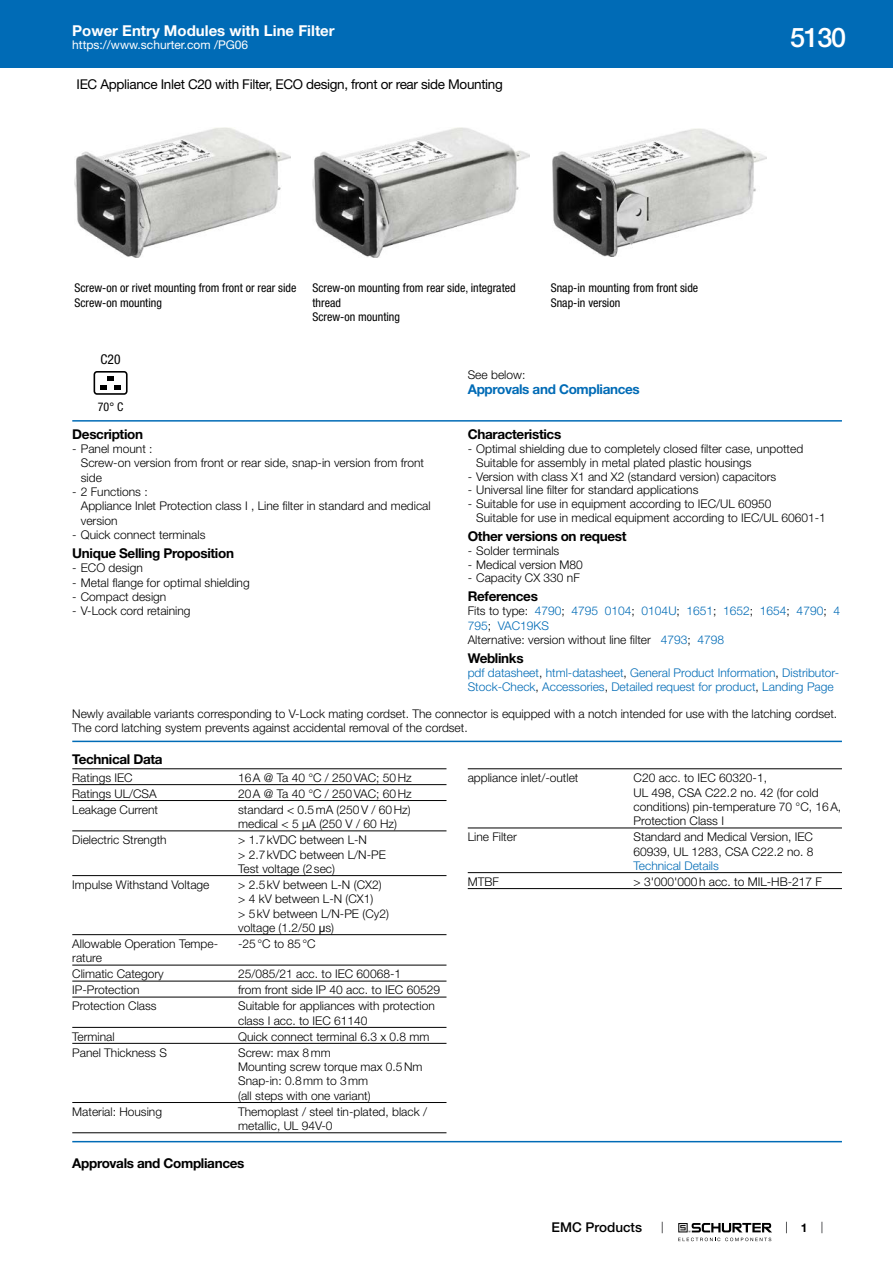
<style>
.page{position:relative;width:893px;height:1263px;background:#fff}
.page>*{position:absolute;margin:0;border:0;box-sizing:border-box;transform-origin:0 0}
.t1{font:500 27px "Helvetica Neue LT";color:#fff}
.t2{font:700 15px "Helvetica Neue LT";color:#fff}
.t3{font:700 13.5px "Helvetica Neue LT";letter-spacing:-.025em;color:#000}
.t4{font:13.5px "Helvetica Neue LT";letter-spacing:-.025em;color:#000}
.t5{font:700 13.5px "Helvetica Neue LT";letter-spacing:-.025em;color:#006bb6}
.t6{font:500 13.5px "Helvetica Neue LT";color:#000}
.t7{font:condensed 13.5px "Helvetica Neue LT";color:#000}
.t8{font:300 12px/14.4px "Helvetica Neue LT";color:#000}
.t9{font:condensed 12px/14.4px "Helvetica Neue LT";color:#000}
.t10{font:300 12px/14.4px "Helvetica Neue LT";color:#006bb6}
.t11{font:12px "Helvetica Neue LT";color:#fff}
.t12{font:700 12px "Helvetica Neue LT";color:#000}
.s1{color:#006bb6}
.s2{color:#000}
.s3{font-family:"Arial Unicode MS";font-weight:400}
</style>
<div class="page">
<svg style="left:678px;top:1223px;width:94px;height:18px"></svg>
<div style="left:0;top:0;width:893px;height:68px;background:#006bb6"></div>
<img style="left:75px;top:127px;width:216px;height:131px">
<img style="left:313px;top:127px;width:216px;height:130px">
<img style="left:552px;top:128px;width:214px;height:129px">
<div style="left:94px;top:371px;width:34px;height:24px;border:2px solid #000;border-radius:3px"></div>
<svg style="left:100px;top:377px;width:21px;height:12px"></svg>
<hr style="left:72px;top:420px;width:770px;height:2px;background:#006bb6">
<hr style="left:72px;top:741px;width:770px;height:1px;background:#006bb6">
<hr style="left:72px;top:768px;width:374px;height:1px;background:#000">
<hr style="left:72px;top:784px;width:374px;height:1px;background:#000">
<hr style="left:72px;top:800px;width:374px;height:1px;background:#000">
<hr style="left:72px;top:830px;width:374px;height:1px;background:#000">
<hr style="left:72px;top:875px;width:374px;height:1px;background:#000">
<hr style="left:72px;top:934px;width:374px;height:1px;background:#000">
<hr style="left:72px;top:965px;width:374px;height:1px;background:#000">
<hr style="left:72px;top:981px;width:374px;height:1px;background:#000">
<hr style="left:72px;top:997px;width:374px;height:1px;background:#000">
<hr style="left:72px;top:1027px;width:374px;height:1px;background:#000">
<hr style="left:72px;top:1043px;width:374px;height:1px;background:#000">
<hr style="left:72px;top:1102px;width:374px;height:1px;background:#000">
<hr style="left:72px;top:1132px;width:374px;height:1px;background:#000">
<hr style="left:468px;top:768px;width:374px;height:1px;background:#000">
<hr style="left:468px;top:827px;width:374px;height:1px;background:#000">
<hr style="left:468px;top:872px;width:374px;height:1px;background:#000">
<hr style="left:468px;top:888px;width:374px;height:1px;background:#000">
<hr style="left:72px;top:1141px;width:770px;height:1px;background:#006bb6">
<p class="t2" style="left:72px;top:21px;width:264px">Power Entry Modules with Line Filter</p>
<p class="t11" style="left:72px;top:38px;width:178px">https://www.schurter.com /PG06</p>
<p class="t4" style="left:77px;top:76px;width:428px">IEC Appliance Inlet C20 with Filter, ECO design, front or rear side Mounting</p>
<p class="t9" style="left:74px;top:281px;width:224px">Screw-on or rivet mounting from front or rear side<br>Screw-on mounting</p>
<p class="t9" style="left:313px;top:281px;width:205px">Screw-on mounting from rear side, integrated thread<br>Screw-on mounting</p>
<p class="t9" style="left:551px;top:281px;width:149px">Snap-in mounting from front side<br>Snap-in version</p>
<h1 class="t1" style="left:790px;top:21px;width:57px">5130</h1>
<p class="t7" style="left:101px;top:351px;width:21px">C20</p>
<p class="t9" style="left:98px;top:400px;width:27px">70° C</p>
<p class="t3" style="left:72px;top:426px;width:72px">Description</p>
<p class="t8" style="left:81px;top:441px;width:345px;text-indent:-9px">- Panel mount :<br>Screw-on version from front or rear side, snap-in version from front side</p>
<p class="t8" style="left:81px;top:484px;width:351px;text-indent:-9px">- 2 Functions :<br>Appliance Inlet Protection class I , Line filter in standard and medical version</p>
<p class="t8" style="left:72px;top:528px;width:135px">- Quick connect terminals</p>
<p class="t3" style="left:72px;top:545px;width:163px">Unique Selling Proposition</p>
<p class="t8" style="left:72px;top:560px;width:72px">- ECO design</p>
<p class="t8" style="left:72px;top:575px;width:179px">- Metal flange for optimal shielding</p>
<p class="t8" style="left:72px;top:589px;width:96px">- Compact design</p>
<p class="t8" style="left:72px;top:604px;width:120px">- V-Lock cord retaining</p>
<p class="t8" style="left:468px;top:368px;width:59px">See below:</p>
<p class="t5" style="left:468px;top:381px;width:174px">Approvals and Compliances</p>
<p class="t3" style="left:468px;top:426px;width:95px">Characteristics</p>
<p class="t8" style="left:476px;top:442px;width:328px;line-height:13.6px;text-indent:-9px">- Optimal shielding due to completely closed filter case, unpotted<br>Suitable for assembly in metal plated plastic housings</p>
<p class="t8" style="left:468px;top:469px;width:310px">- Version with class X1 and X2 (standard version) capacitors</p>
<p class="t8" style="left:468px;top:483px;width:232px">- Universal line filter for standard applications</p>
<p class="t8" style="left:476px;top:497px;width:351px;line-height:13.6px;text-indent:-9px">- Suitable for use in equipment according to IEC/UL 60950<br>Suitable for use in medical equipment according to IEC/UL 60601-1</p>
<p class="t3" style="left:468px;top:528px;width:160px">Other versions on request</p>
<p class="t8" style="left:468px;top:543px;width:93px">- Solder terminals</p>
<p class="t8" style="left:468px;top:557px;width:117px">- Medical version M80</p>
<p class="t8" style="left:468px;top:571px;width:114px">- Capacity CX 330 nF</p>
<p class="t3" style="left:468px;top:588px;width:72px">References</p>
<p class="t8" style="left:468px;top:604px;width:374px">Fits to type: <span class="s1">4790</span>; <span class="s1">4795 0104</span>; <span class="s1">0104U</span>; <span class="s1">1651</span>; <span class="s1">1652</span>; <span class="s1">1654</span>; <span class="s1">4790</span>; <span class="s1">4<br>795</span>; <span class="s1">VAC19KS<br></span>Alternative: version without line filter <span class="s1">4793</span>; <span class="s1">4798</span></p>
<p class="t3" style="left:468px;top:649px;width:57px">Weblinks</p>
<p class="t10" style="left:468px;top:665px;width:373px">pdf datasheet<span class="s2">,</span> html-datasheet<span class="s2">,</span> General Product Information<span class="s2">,</span> Distributor-<br>Stock-Check<span class="s2">,</span> Accessories<span class="s2">,</span> Detailed request for product<span class="s2">,</span> Landing Page</p>
<p class="t8" style="left:72px;top:706px;width:766px">Newly available variants corresponding to V-Lock mating cordset. The connector is equipped with a notch intended for use with the latching cordset.<br>The cord latching system prevents against accidental removal of the cordset.</p>
<p class="t3" style="left:72px;top:751px;width:92px">Technical Data</p>
<p class="t8" style="left:72px;top:770px;width:62px">Ratings IEC</p>
<p class="t8" style="left:238px;top:770px;width:175px">16A @ Ta 40 °C / 250VAC; 50Hz</p>
<p class="t8" style="left:72px;top:786px;width:86px">Ratings UL/CSA</p>
<p class="t8" style="left:238px;top:786px;width:175px">20A @ Ta 40 °C / 250VAC; 60Hz</p>
<p class="t8" style="left:72px;top:802px;width:87px">Leakage Current</p>
<p class="t8" style="left:238px;top:802px;width:174px">standard &lt; 0.5mA (250V / 60Hz) medical &lt; 5 µA (250 V / 60 Hz)</p>
<p class="t8" style="left:72px;top:832px;width:96px">Dielectric Strength</p>
<p class="t8" style="left:238px;top:832px;width:149px">&gt; 1.7kVDC between L-N<br>&gt; 2.7kVDC between L/N-PE<br>Test voltage (2sec)</p>
<p class="t8" style="left:72px;top:877px;width:139px">Impulse Withstand Voltage</p>
<p class="t8" style="left:238px;top:877px;width:152px">&gt; 2.5kV between L-N (CX2) &gt; 4 kV between L-N (CX1)<br>&gt; 5kV between L/N-PE (Cy2) voltage (1.2/50 <span class="s3">μ</span>s)</p>
<p class="t8" style="left:72px;top:936px;width:147px">Allowable Operation Tempe&shy;rature</p>
<p class="t8" style="left:238px;top:936px;width:79px">-25°C to 85°C</p>
<p class="t8" style="left:72px;top:967px;width:93px">Climatic Category</p>
<p class="t8" style="left:238px;top:967px;width:164px">25/085/21 acc. to IEC 60068-1</p>
<p class="t8" style="left:72px;top:983px;width:69px">IP-Protection</p>
<p class="t8" style="left:238px;top:983px;width:203px">from front side IP 40 acc. to IEC 60529</p>
<p class="t8" style="left:72px;top:999px;width:86px">Protection Class</p>
<p class="t8" style="left:238px;top:999px;width:198px">Suitable for appliances with protection class I acc. to IEC 61140</p>
<p class="t8" style="left:72px;top:1029px;width:44px">Terminal</p>
<p class="t8" style="left:238px;top:1029px;width:193px">Quick connect terminal 6.3 x 0.8 mm</p>
<p class="t8" style="left:72px;top:1045px;width:96px">Panel Thickness S</p>
<p class="t8" style="left:238px;top:1045px;width:186px">Screw: max 8mm<br>Mounting screw torque max 0.5Nm<br>Snap-in: 0.8mm to 3mm<br>(all steps with one variant)</p>
<p class="t8" style="left:72px;top:1104px;width:91px">Material: Housing</p>
<p class="t8" style="left:238px;top:1104px;width:190px">Themoplast / steel tin-plated, black / metallic, UL 94V-0</p>
<p class="t8" style="left:468px;top:770px;width:112px">appliance inlet/-outlet</p>
<p class="t8" style="left:634px;top:770px;width:209px">C20 acc. to IEC 60320-1,<br>UL 498, CSA C22.2 no. 42 (for cold conditions) pin-temperature 70 °C, 16A,<br>Protection Class I</p>
<p class="t8" style="left:468px;top:829px;width:51px">Line Filter</p>
<p class="t8" style="left:634px;top:829px;width:181px">Standard and Medical Version, IEC<br>60939, UL 1283, CSA C22.2 no. 8</p>
<p class="t10" style="left:634px;top:858px;width:87px">Technical Details</p>
<p class="t8" style="left:468px;top:874px;width:33px">MTBF</p>
<p class="t8" style="left:634px;top:874px;width:190px">&gt; 3'000'000h acc. to MIL-HB-217 F</p>
<p class="t3" style="left:72px;top:1155px;width:174px">Approvals and Compliances</p>
<p class="t6" style="left:552px;top:1219px;width:92px">EMC Products</p>
<p class="t12" style="left:801px;top:1220px;width:8px">1</p>
</div>
